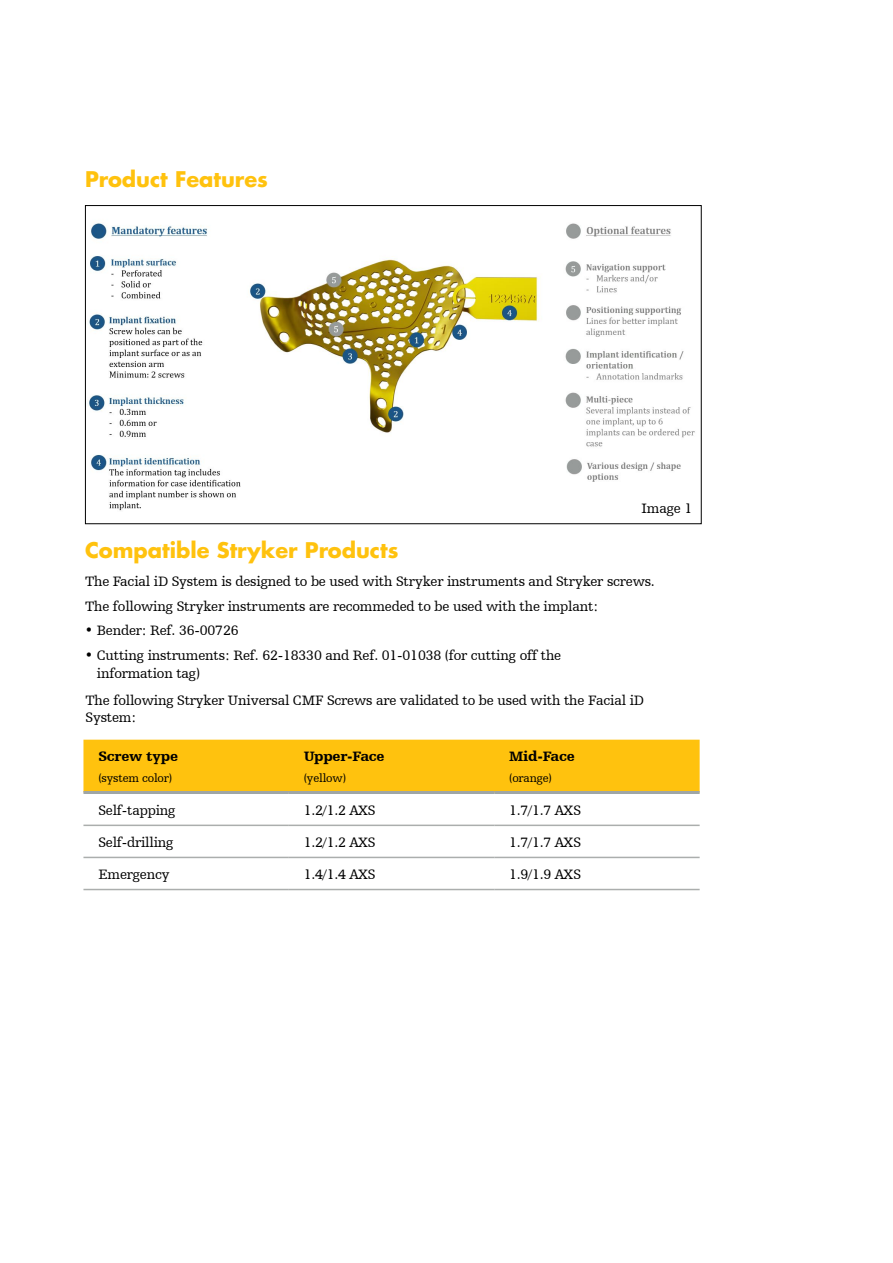
<style>
.page{position:relative;width:893px;height:1263px;background:#fff}
.page>*{position:absolute;margin:0;border:0;box-sizing:border-box;transform-origin:0 0}
.t1{font:700 21px "Futura Std";color:#ffc20e}
.t2{font:14.25px/25px "Humanist Slabserif 712 BT";letter-spacing:-.015em;color:#000}
.t3{font:14.25px/27px "Humst Slab 712 BT";letter-spacing:-.015em;color:#000}
.t4{font:900 14.25px "Humanist Slabserif 712 BT";letter-spacing:-.015em;color:#000}
.t5{font:12px "Humanist Slabserif 712 BT";letter-spacing:-.015em;color:#000}
.s1{font-family:"Humst Slab 712 BT"}
</style>
<div class="page">
<img style="left:84px;top:213px;width:611px;height:301px">
<div style="left:83px;top:740px;width:617px;height:51px;background:#ffc20e"></div>
<hr style="left:83px;top:824px;width:206px;height:2px;background:#abaead">
<hr style="left:289px;top:824px;width:205px;height:2px;background:#abaead">
<hr style="left:494px;top:824px;width:206px;height:2px;background:#abaead">
<hr style="left:83px;top:857px;width:206px;height:1px;background:#abaead">
<hr style="left:289px;top:857px;width:205px;height:1px;background:#abaead">
<hr style="left:494px;top:857px;width:206px;height:1px;background:#abaead">
<hr style="left:83px;top:889px;width:206px;height:1px;background:#abaead">
<hr style="left:289px;top:889px;width:205px;height:1px;background:#abaead">
<hr style="left:494px;top:889px;width:206px;height:1px;background:#abaead">
<hr style="left:83px;top:791px;width:206px;height:3px;background:#9fa6a6">
<hr style="left:289px;top:791px;width:205px;height:3px;background:#9fa6a6">
<hr style="left:494px;top:791px;width:206px;height:3px;background:#9fa6a6">
<h1 class="t1" style="left:85px;top:166px;width:184px">Product Features</h1>
<p class="t2" style="left:642px;top:496px;width:52px">Image 1</p>
<h1 class="t1" style="left:85px;top:536px;width:315px">Compatible Stryker Products</h1>
<p class="t2" style="left:85px;top:568px;width:571px">The Facial iD System is designed to be used with Stryker instruments and Stryker screws.<br>The following Stryker instruments are recommeded to be used with the implant:</p>
<p class="t2" style="left:85px;top:618px;width:155px">• Bender: Ref. 36-00726</p>
<p class="t2" style="left:85px;top:643px;width:478px">• Cutting instruments: Ref. 62-18330 and Ref. 01-01038 <span class="s1">(for cutting off the</span></p>
<p class="t3" style="left:86px;top:659px;width:560px;text-indent:11px">information tag)<br>The following Stryker Universal CMF Screws are validated to be used with the Facial iD</p>
<p class="t3" style="left:86px;top:703px;width:52px">System:</p>
<p class="t4" style="left:98px;top:747px;width:81px">Screw type</p>
<p class="t5" style="left:98px;top:771px;width:75px">(system color)</p>
<p class="t4" style="left:509px;top:747px;width:67px">Mid-Face</p>
<p class="t5" style="left:509px;top:771px;width:44px">(orange)</p>
<p class="t4" style="left:304px;top:747px;width:82px">Upper-Face</p>
<p class="t5" style="left:304px;top:771px;width:44px">(yellow)</p>
<p class="t2" style="left:98px;top:797px;width:79px">Self-tapping</p>
<p class="t2" style="left:304px;top:797px;width:73px">1.2/1.2 AXS</p>
<p class="t2" style="left:509px;top:797px;width:73px">1.7/1.7 AXS</p>
<p class="t2" style="left:98px;top:829px;width:77px">Self-drilling</p>
<p class="t2" style="left:304px;top:829px;width:73px">1.2/1.2 AXS</p>
<p class="t2" style="left:509px;top:829px;width:73px">1.7/1.7 AXS</p>
<p class="t2" style="left:98px;top:861px;width:73px">Emergency</p>
<p class="t2" style="left:304px;top:861px;width:73px">1.4/1.4 AXS</p>
<p class="t2" style="left:509px;top:861px;width:73px">1.9/1.9 AXS</p>
</div>
